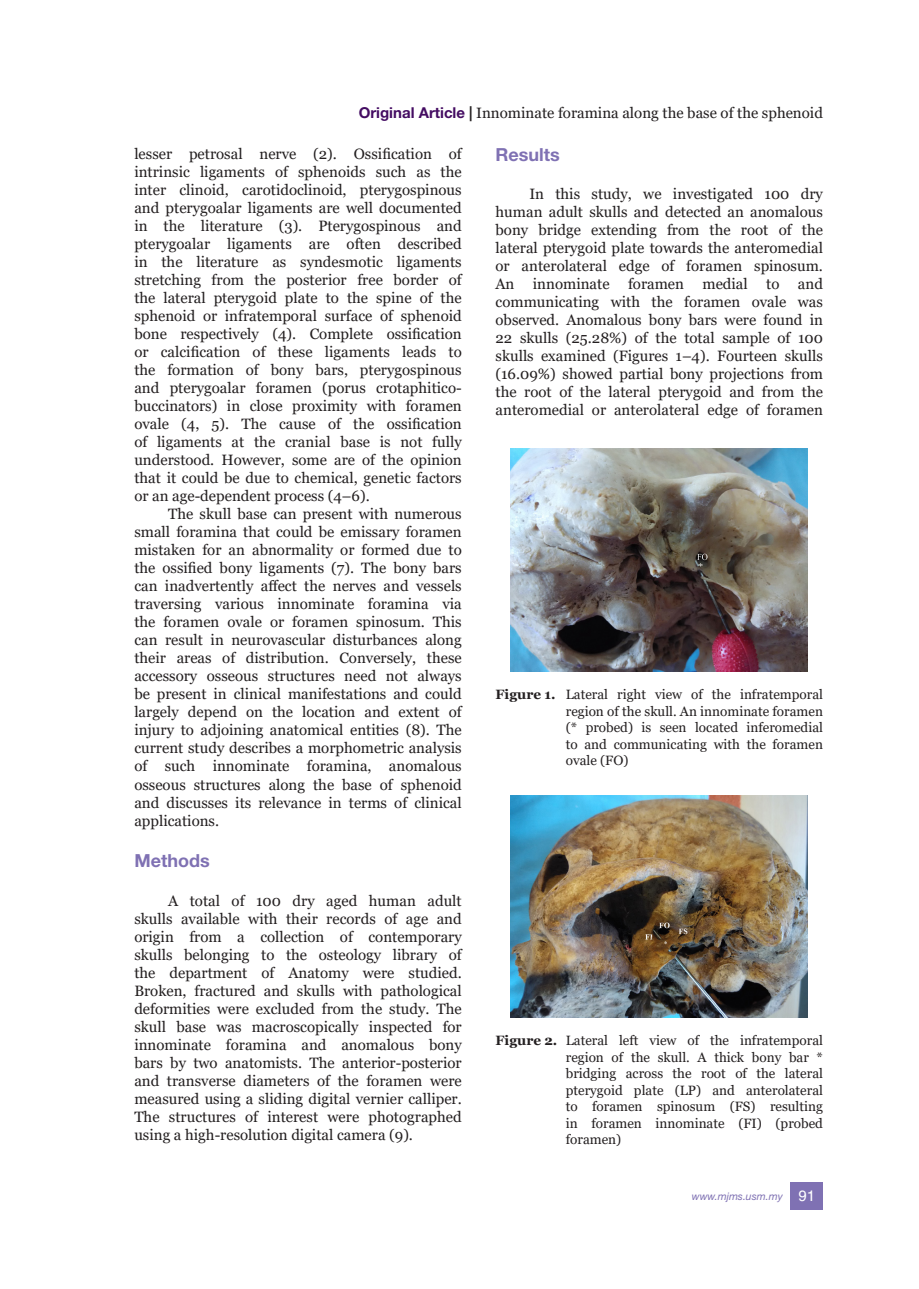
<style>
.page{position:relative;width:919px;height:1289px;background:#fff}
.page>*{position:absolute;margin:0;border:0;box-sizing:border-box;transform-origin:0 0}
.t1{font:700 18px "Helvetica Neue LT Std";color:#7f71b3}
.t2{font:15px/18px "Georgia";color:#231f20;text-align:justify}
.t3{font:13.5px/16.5px "Georgia";color:#231f20;text-align:justify}
.t4{font:italic 10.5px "Helvetica Neue LT Std";color:#7f71b3}
.s1{font-family:"Helvetica Neue LT Std";font-weight:700;color:#440c62}
.s2{font-family:"Helvetica Neue LT Std";font-weight:700}
.s3{font-weight:700}
.s4{font-family:"Helvetica LT Std";font-style:normal;font-size:15px;color:#fff}
</style>
<div class="page">
<div style="left:790px;top:1182px;width:33px;height:27px;background:#7f71b3"></div>
<img style="left:510px;top:449px;width:297px;height:222px">
<img style="left:510px;top:795px;width:297px;height:222px">
<p class="t2" style="left:359px;top:104px;width:465px"><span class="s1">Original Article</span> <span class="s2">|</span> Innominate foramina along the base of the sphenoid</p>
<p class="t1" style="left:495px;top:143px;width:66px">Results</p>
<p class="t2" style="left:495px;top:185px;width:329px;text-indent:34px">In this study, we investigated 100 dry human adult skulls and detected an anomalous bony bridge extending from the root of the lateral pterygoid plate towards the anteromedial or anterolateral edge of foramen spinosum.<br>An innominate foramen medial to and communicating with the foramen ovale was observed. Anomalous bony bars were found in 22 skulls (25.28%) of the total sample of 100 skulls examined (Figures 1–4). Fourteen skulls (16.09%) showed partial bony projections from the root of the lateral pterygoid and from the anteromedial or anterolateral edge of foramen</p>
<p class="t2" style="left:134px;top:145px;width:329px">lesser petrosal nerve (2). Ossification of intrinsic ligaments of sphenoids such as the inter clinoid, carotidoclinoid, pterygospinous and pterygoalar ligaments are well documented in the literature (3). Pterygospinous and pterygoalar ligaments are often described in the literature as syndesmotic ligaments stretching from the posterior free border of the lateral pterygoid plate to the spine of the sphenoid or infratemporal surface of sphenoid bone respectively (4). Complete ossification or calcification of these ligaments leads to the formation of bony bars, pterygospinous and pterygoalar foramen (porus crotaphitico&shy;buccinators) in close proximity with foramen ovale (4, 5). The cause of the ossification of ligaments at the cranial base is not fully understood. However, some are of the opinion that it could be due to chemical, genetic factors or an age-dependent process (4–6).</p>
<p class="t2" style="left:134px;top:505px;width:329px;text-indent:34px">The skull base can present with numerous small foramina that could be emissary foramen mistaken for an abnormality or formed due to the ossified bony ligaments (7). The bony bars can inadvertently affect the nerves and vessels traversing various innominate foramina via the foramen ovale or foramen spinosum. This can result in neurovascular disturbances along their areas of distribution. Conversely, these accessory osseous structures need not always be present in clinical manifestations and could largely depend on the location and extent of injury to adjoining anatomical entities (8). The current study describes a morphometric analysis of such innominate foramina, anomalous osseous structures along the base of sphenoid and discusses its relevance in terms of clinical applications.</p>
<p class="t1" style="left:134px;top:849px;width:77px">Methods</p>
<p class="t2" style="left:134px;top:891px;width:329px;text-indent:34px">A total of 100 dry aged human adult skulls available with their records of age and origin from a collection of contemporary skulls belonging to the osteology library of the department of Anatomy were studied.<br>Broken, fractured and skulls with pathological deformities were excluded from the study. The skull base was macroscopically inspected for innominate foramina and anomalous bony bars by two anatomists. The anterior-posterior and transverse diameters of the foramen were measured using a sliding digital vernier calliper.<br>The structures of interest were photographed using a high-resolution digital camera (9).</p>
<p class="t3" style="left:565px;top:686px;width:259px;text-indent:-70px"><span class="s3">Figure 1.</span> Lateral right view of the infratemporal region of the skull. An innominate foramen (* probed) is seen located inferomedial to and communicating with the foramen ovale (FO)</p>
<p class="t3" style="left:565px;top:1032px;width:259px;text-indent:-70px"><span class="s3">Figure 2.</span> Lateral left view of the infratemporal region of the skull. A thick bony bar * bridging across the root of the lateral pterygoid plate (LP) and anterolateral to foramen spinosum (FS) resulting in foramen innominate (FI) (probed foramen)</p>
<p class="t4" style="left:691px;top:1189px;width:125px">www.mjms.usm.my <span class="s4">91</span></p>
</div>
